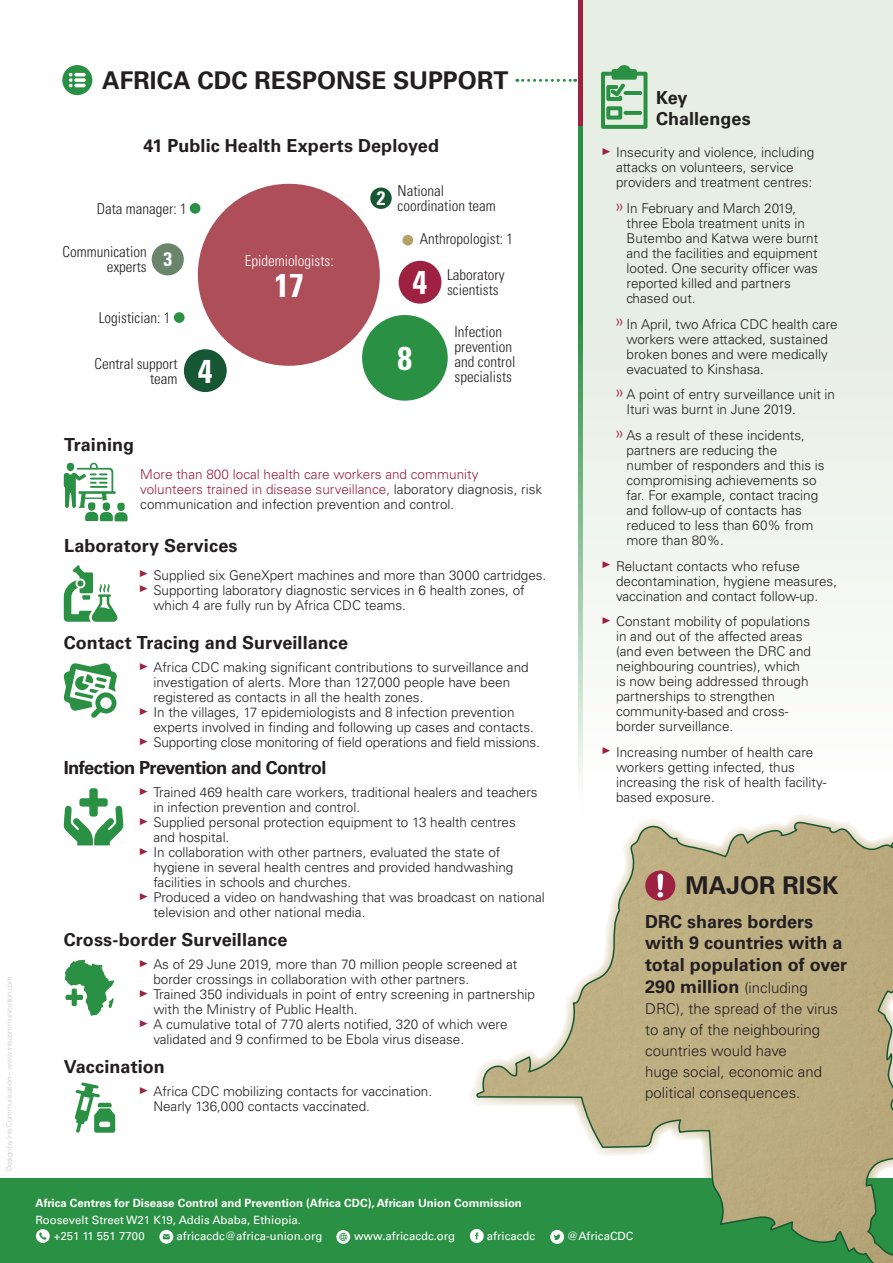
<style>
.page{position:relative;width:893px;height:1263px;background:#fff}
.page>*{position:absolute;margin:0;border:0;box-sizing:border-box;transform-origin:0 0}
.Body{font:700 condensed 33px "Univers LT Std";color:#fff}
.Head2{font:700 24.45px "Univers LT Std";color:#231f20}
.Body-2{font:700 condensed 19.5px "Univers LT Std";color:#fff}
.Head3{font:700 18px/21.6px "Univers LT Std";letter-spacing:.005em;color:#231f20}
.Body-3{font:700 18px/21.6px "Univers LT Std";color:#231f20}
.Head3-2{font:700 18px "Univers LT Std";letter-spacing:-.035em;color:#231f20}
.Body-4{font:300 condensed 15px/15px "Univers LT Std";color:#231f20}
.Body-5{font:300 15px/21px "Univers LT Std";color:#231f20}
.Body-6{font:300 condensed 15px "Univers LT Std";color:#fff}
.t1{font:300 13.5px/15px "Univers LT Std";color:#231f20}
.Body-7{font:300 13.5px/15px "Univers LT Std";color:#9e2142}
.Body-8{font:11.4px "Univers LT Std";color:#fff}
.Body-9{font:700 11.4px "Univers LT Std";color:#fff}
.Head3-3{font:300 7.5px "Univers LT Std";letter-spacing:-.03em;color:#c7c8ca}
.s1{color:#231f20}
.s2{font-family:"Acumin Pro";font-weight:100;font-size:18px;color:#9e2142}
.s3{font-size:18px;color:#9e2142}
.s4{font-weight:300;font-size:15px}
</style>
<div class="page">
<div style="left:0;top:1178px;width:893px;height:85px;background:#2a9043"></div>
<svg style="left:476px;top:820px;width:417px;height:443px"></svg>
<div style="left:578px;top:0;width:315px;height:818px;background:linear-gradient(to bottom,#e1eadd,#fbfcfb)"></div>
<div style="left:578px;top:0;width:5px;height:127px;background:#9e2142"></div>
<svg style="left:578px;top:127px;width:5px;height:691px"></svg>
<svg style="left:601px;top:65px;width:46px;height:64px"></svg>
<svg style="left:36px;top:1229px;width:14px;height:14px"></svg>
<svg style="left:159px;top:1230px;width:14px;height:14px"></svg>
<svg style="left:336px;top:1230px;width:14px;height:14px"></svg>
<svg style="left:470px;top:1229px;width:14px;height:14px"></svg>
<svg style="left:550px;top:1230px;width:14px;height:14px"></svg>
<svg style="left:64px;top:565px;width:54px;height:57px"></svg>
<svg style="left:63px;top:663px;width:54px;height:55px"></svg>
<svg style="left:64px;top:788px;width:59px;height:57px"></svg>
<svg style="left:65px;top:960px;width:49px;height:56px"></svg>
<svg style="left:75px;top:1082px;width:40px;height:51px"></svg>
<div style="left:645px;top:870px;width:30px;height:30px;background:#9e2142;border-radius:50%"></div>
<svg style="left:657px;top:874px;width:6px;height:23px"></svg>
<svg style="left:517px;top:79px;width:59px;height:3px"></svg>
<div style="left:62px;top:65px;width:30px;height:30px;background:#2a9043;border-radius:50%"></div>
<svg style="left:69px;top:73px;width:17px;height:14px"></svg>
<svg style="left:64px;top:462px;width:64px;height:59px"></svg>
<div style="left:198px;top:184px;width:182px;height:182px;background:#ad4e59;border-radius:50%"></div>
<div style="left:184px;top:349px;width:43px;height:43px;background:#175632;border-radius:50%"></div>
<div style="left:152px;top:243px;width:32px;height:32px;background:#6a856c;border-radius:50%"></div>
<div style="left:174px;top:312px;width:11px;height:11px;background:#2a9043;border-radius:50%"></div>
<div style="left:362px;top:315px;width:86px;height:86px;background:#2a9043;border-radius:50%"></div>
<div style="left:399px;top:261px;width:42px;height:43px;background:#9e2142;border-radius:50%"></div>
<div style="left:402px;top:235px;width:11px;height:11px;background:#b4a168;border-radius:50%"></div>
<div style="left:190px;top:203px;width:10px;height:11px;background:#2a9043;border-radius:50%"></div>
<div style="left:370px;top:188px;width:22px;height:21px;background:#175632;border-radius:50%"></div>
<h3 class="Head3-3" style="left:4px;top:1171px;width:197px;rotate:-90deg">Design by Inis Communication – www.iniscommunication.com</h3>
<h2 class="Head2" style="left:102px;top:66px;width:408px">AFRICA CDC RESPONSE SUPPORT</h2>
<h3 class="Head3" style="left:143px;top:135px;width:297px">41 Public Health Experts Deployed</h3>
<p class="Body-4" style="left:97px;top:201px;width:91px">Data manager: 1</p>
<p class="Body-4" style="left:63px;top:244px;width:86px;text-align:right">Communication experts</p>
<p class="Body-2" style="left:164px;top:248px;width:10px">3</p>
<p class="Body-4" style="left:99px;top:310px;width:73px">Logistician: 1</p>
<p class="Body-4" style="left:95px;top:356px;width:84px;text-align:right">Central support team</p>
<p class="Body" style="left:198px;top:351px;width:16px">4</p>
<h3 class="Head3" style="left:64px;top:434px;width:71px">Training</h3>
<p class="Body-6" style="left:245px;top:251px;width:91px">Epidemiologists:</p>
<p class="Body" style="left:275px;top:265px;width:31px">17</p>
<p class="Body-2" style="left:377px;top:186px;width:10px">2</p>
<p class="Body-4" style="left:398px;top:183px;width:100px">National coordination team</p>
<p class="Body-4" style="left:420px;top:231px;width:95px">Anthropologist: 1</p>
<p class="Body" style="left:412px;top:262px;width:16px">4</p>
<p class="Body-4" style="left:447px;top:267px;width:59px">Laboratory scientists</p>
<p class="Body" style="left:397px;top:338px;width:16px">8</p>
<p class="Body-4" style="left:455px;top:324px;width:62px">Infection prevention and control specialists</p>
<p class="Body-7" style="left:140px;top:466px;width:403px">More than 800 local health care workers and community volunteers trained in disease surveillance, <span class="s1">laboratory diagnosis, risk communication and infection prevention and control.</span></p>
<h3 class="Head3" style="left:64px;top:535px;width:175px">Laboratory Services</h3>
<p class="t1" style="left:138px;top:568px;width:409px"><span class="s2">▶</span> Supplied six GeneXpert machines and more than 3000 cartridges.</p>
<p class="t1" style="left:153px;top:583px;width:373px;text-indent:-15px"><span class="s2">▶</span> Supporting laboratory diagnostic services in 6 health zones, of which 4 are fully run by Africa CDC teams.</p>
<h3 class="Head3" style="left:64px;top:632px;width:286px">Contact Tracing and Surveillance</h3>
<p class="t1" style="left:153px;top:660px;width:377px;text-indent:-15px"><span class="s2">▶</span> Africa CDC making significant contributions to surveillance and investigation of alerts. More than 127,000 people have been registered as contacts in all the health zones.</p>
<p class="t1" style="left:153px;top:705px;width:382px;text-indent:-15px"><span class="s2">▶</span> In the villages, 17 epidemiologists and 8 infection prevention experts involved in finding and following up cases and contacts.</p>
<p class="t1" style="left:138px;top:735px;width:403px"><span class="s2">▶</span> Supporting close monitoring of field operations and field missions.</p>
<p class="t1" style="left:153px;top:785px;width:386px;text-indent:-15px"><span class="s2">▶</span> Trained 469 health care workers, traditional healers and teachers in infection prevention and control.</p>
<p class="t1" style="left:153px;top:815px;width:364px;text-indent:-15px"><span class="s2">▶</span> Supplied personal protection equipment to 13 health centres and hospital.</p>
<p class="t1" style="left:153px;top:845px;width:362px;text-indent:-15px"><span class="s2">▶</span> In collaboration with other partners, evaluated the state of hygiene in several health centres and provided handwashing facilities in schools and churches.</p>
<p class="t1" style="left:153px;top:890px;width:393px;text-indent:-15px"><span class="s2">▶</span> Produced a video on handwashing that was broadcast on national television and other national media.</p>
<h3 class="Head3-2" style="left:64px;top:757px;width:264px">Infection Prevention and Control</h3>
<h3 class="Head3" style="left:64px;top:929px;width:225px">Cross-border Surveillance</h3>
<p class="t1" style="left:153px;top:957px;width:366px;text-indent:-15px"><span class="s2">▶</span> As of 29 June 2019, more than 70 million people screened at border crossings in collaboration with other partners.</p>
<p class="t1" style="left:153px;top:987px;width:383px;text-indent:-15px"><span class="s2">▶</span> Trained 350 individuals in point of entry screening in partnership with the Ministry of Public Health.</p>
<p class="t1" style="left:153px;top:1017px;width:356px;text-indent:-15px"><span class="s2">▶</span> A cumulative total of 770 alerts notified, 320 of which were validated and 9 confirmed to be Ebola virus disease.</p>
<h3 class="Head3" style="left:64px;top:1055px;width:103px">Vaccination</h3>
<p class="t1" style="left:153px;top:1084px;width:280px;text-indent:-15px"><span class="s2">▶</span> Africa CDC mobilizing contacts for vaccination.<br>Nearly 136,000 contacts vaccinated.</p>
<h3 class="Head3" style="left:656px;top:87px;width:96px">Key<br>Challenges</h3>
<p class="t1" style="left:616px;top:145px;width:200px;text-indent:-15px"><span class="s2">▶</span> Insecurity and violence, including attacks on volunteers, service providers and treatment centres:</p>
<p class="t1" style="left:626px;top:201px;width:193px;text-indent:-12px"><span class="s3">»</span>In February and March 2019, three Ebola treatment units in<br>Butembo and Katwa were burnt and the facilities and equipment looted. One security officer was reported killed and partners chased out.</p>
<p class="t1" style="left:626px;top:316px;width:213px;text-indent:-12px"><span class="s3">»</span>In April, two Africa CDC health care workers were attacked, sustained broken bones and were medically evacuated to Kinshasa.</p>
<p class="t1" style="left:626px;top:387px;width:210px;text-indent:-12px"><span class="s3">»</span>A point of entry surveillance unit in<br>Ituri was burnt in June 2019.</p>
<p class="t1" style="left:626px;top:428px;width:200px;text-indent:-12px"><span class="s3">»</span>As a result of these incidents, partners are reducing the number of responders and this is compromising achievements so far. For example, contact tracing and follow-up of contacts has reduced to less than 60% from more than 80%.</p>
<p class="t1" style="left:616px;top:558px;width:223px;text-indent:-15px"><span class="s2">▶</span> Reluctant contacts who refuse decontamination, hygiene measures, vaccination and contact follow-up.</p>
<p class="t1" style="left:616px;top:614px;width:197px;text-indent:-15px"><span class="s2">▶</span> Constant mobility of populations in and out of the affected areas (and even between the DRC and neighbouring countries), which is now being addressed through partnerships to strengthen community-based and cross&shy;border surveillance.</p>
<p class="t1" style="left:616px;top:745px;width:212px;text-indent:-15px"><span class="s2">▶</span> Increasing number of health care workers getting infected, thus increasing the risk of health facility&shy;based exposure.</p>
<h2 class="Head2" style="left:685px;top:871px;width:154px">MAJOR RISK</h2>
<p class="Body-3" style="left:645px;top:911px;width:203px">DRC shares borders with 9 countries with a total population of over<br>290 million <span class="s4">(including</span></p>
<p class="Body-5" style="left:645px;top:998px;width:194px">DRC), the spread of the virus to any of the neighbouring countries would have<br>huge social, economic and political consequences.</p>
<p class="Body-9" style="left:36px;top:1197px;width:488px">Africa Centres for Disease Control and Prevention (Africa CDC), African Union Commission</p>
<p class="Body-8" style="left:36px;top:1213px;width:267px">Roosevelt Street W21 K19, Addis Ababa, Ethiopia.</p>
<p class="Body-8" style="left:54px;top:1229px;width:93px">+251 11 551 7700</p>
<p class="Body-8" style="left:177px;top:1229px;width:147px">africacdc@africa-union.org</p>
<p class="Body-8" style="left:354px;top:1229px;width:103px">www.africacdc.org</p>
<p class="Body-8" style="left:487px;top:1229px;width:50px">africacdc</p>
<p class="Body-8" style="left:567px;top:1229px;width:68px">@AfricaCDC</p>
</div>
